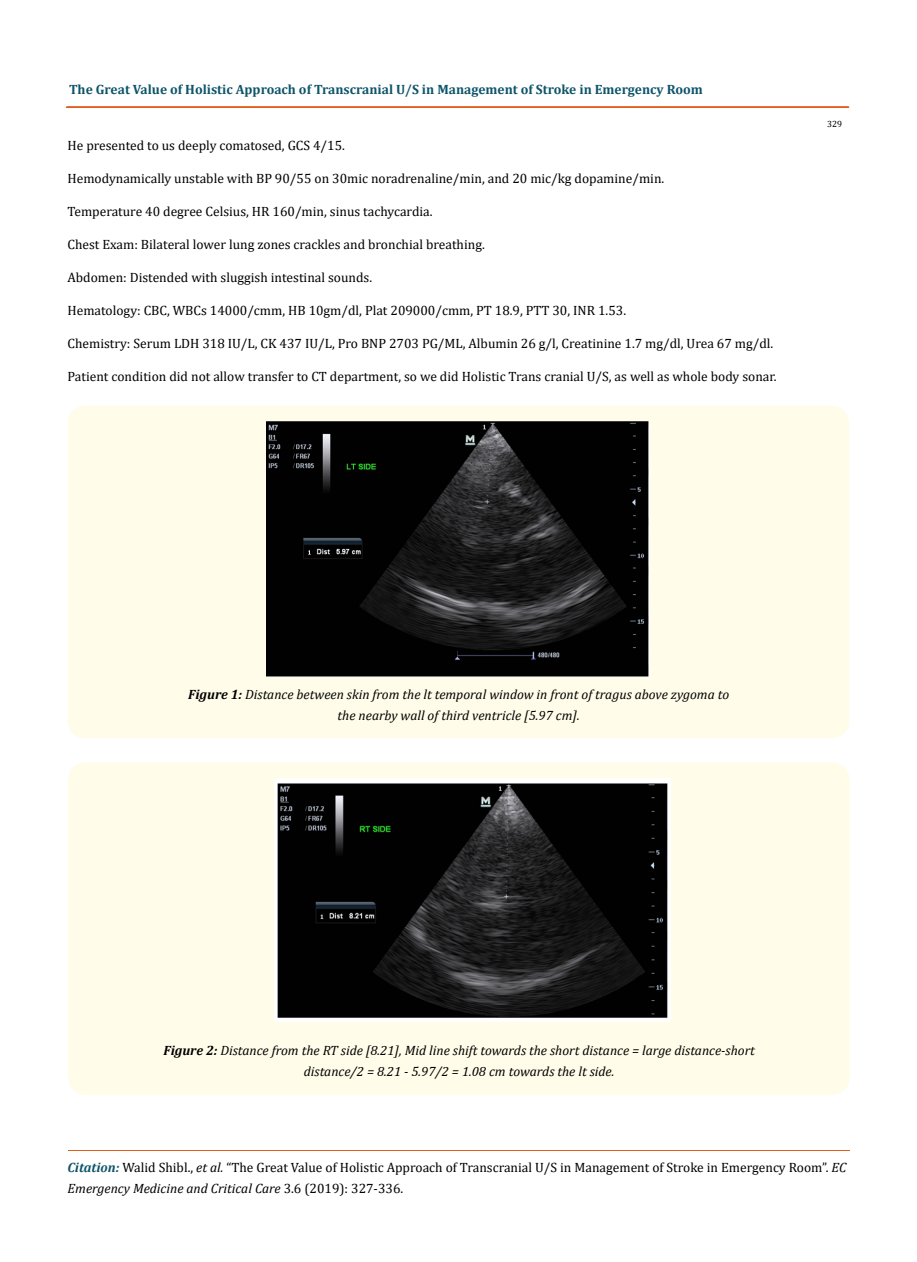
<style>
.page{position:relative;width:917px;height:1262px;background:#fff}
.page>*{position:absolute;margin:0;border:0;box-sizing:border-box;transform-origin:0 0}
.t1{font:13.5px/21px "Cambria";color:#000}
.t2{font:italic 13.5px/21px "Cambria";color:#000;text-align:center}
.t3{font:700 13.5px "Cambria";color:#0e546a}
.t4{font:9px "Cambria";color:#000}
.s1{font-weight:700}
.s2{font-weight:700;font-style:italic;color:#0e546a}
.s3{font-style:italic}
</style>
<div class="page">
<div style="left:66px;top:107px;width:782px;height:1px;border:1px solid #e05d1a"></div>
<hr style="left:68px;top:1150px;width:781px;height:1px;background:#e05d1a">
<div style="left:68px;top:405px;width:781px;height:333px;background:#fffde9;border-radius:18px"></div>
<img style="left:267px;top:421px;width:382px;height:255px">
<div style="left:68px;top:762px;width:781px;height:333px;background:#fffde9;border-radius:18px"></div>
<img style="left:275px;top:778px;width:395px;height:243px">
<p class="t3" style="left:69px;top:80px;width:635px">The Great Value of Holistic Approach of Transcranial U/S in Management of Stroke in Emergency Room</p>
<p class="t1" style="left:67px;top:135px;width:279px">He presented to us deeply comatosed, GCS 4/15.</p>
<p class="t1" style="left:67px;top:168px;width:598px">Hemodynamically unstable with BP 90/55 on 30mic noradrenaline/min, and 20 mic/kg dopamine/min.</p>
<p class="t1" style="left:67px;top:201px;width:366px">Temperature 40 degree Celsius, HR 160/min, sinus tachycardia.</p>
<p class="t1" style="left:67px;top:234px;width:419px">Chest Exam: Bilateral lower lung zones crackles and bronchial breathing.</p>
<p class="t1" style="left:67px;top:267px;width:306px">Abdomen: Distended with sluggish intestinal sounds.</p>
<p class="t1" style="left:67px;top:300px;width:560px">Hematology: CBC, WBCs 14000/cmm, HB 10gm/dl, Plat 209000/cmm, PT 18.9, PTT 30, INR 1.53.</p>
<p class="t1" style="left:67px;top:332px;width:707px">Chemistry: Serum LDH 318 IU/L, CK 437 IU/L, Pro BNP 2703 PG/ML, Albumin 26 g/l, Creatinine 1.7 mg/dl, Urea 67 mg/dl.</p>
<p class="t1" style="left:67px;top:365px;width:710px">Patient condition did not allow transfer to CT department, so we did Holistic Trans cranial U/S, as well as whole body sonar.</p>
<p class="t4" style="left:827px;top:119px;width:16px">329</p>
<p class="t2" style="left:188px;top:683px;width:542px"><span class="s1">Figure 1:</span> Distance between skin from the lt temporal window in front of tragus above zygoma to the nearby wall of third ventricle [5.97 cm].</p>
<p class="t2" style="left:163px;top:1039px;width:593px"><span class="s1">Figure 2:</span> Distance from the RT side [8.21], Mid line shift towards the short distance = large distance-short distance/2 = 8.21 - 5.97/2 = 1.08 cm towards the lt side.</p>
<p class="t1" style="left:68px;top:1156px;width:780px"><span class="s2">Citation:</span> Walid Shibl., <span class="s3">et al.</span> “The Great Value of Holistic Approach of Transcranial U/S in Management of Stroke in Emergency Room”. <span class="s3">EC<br>Emergency Medicine and Critical Care</span> 3.6 (2019): 327-336.</p>
</div>
